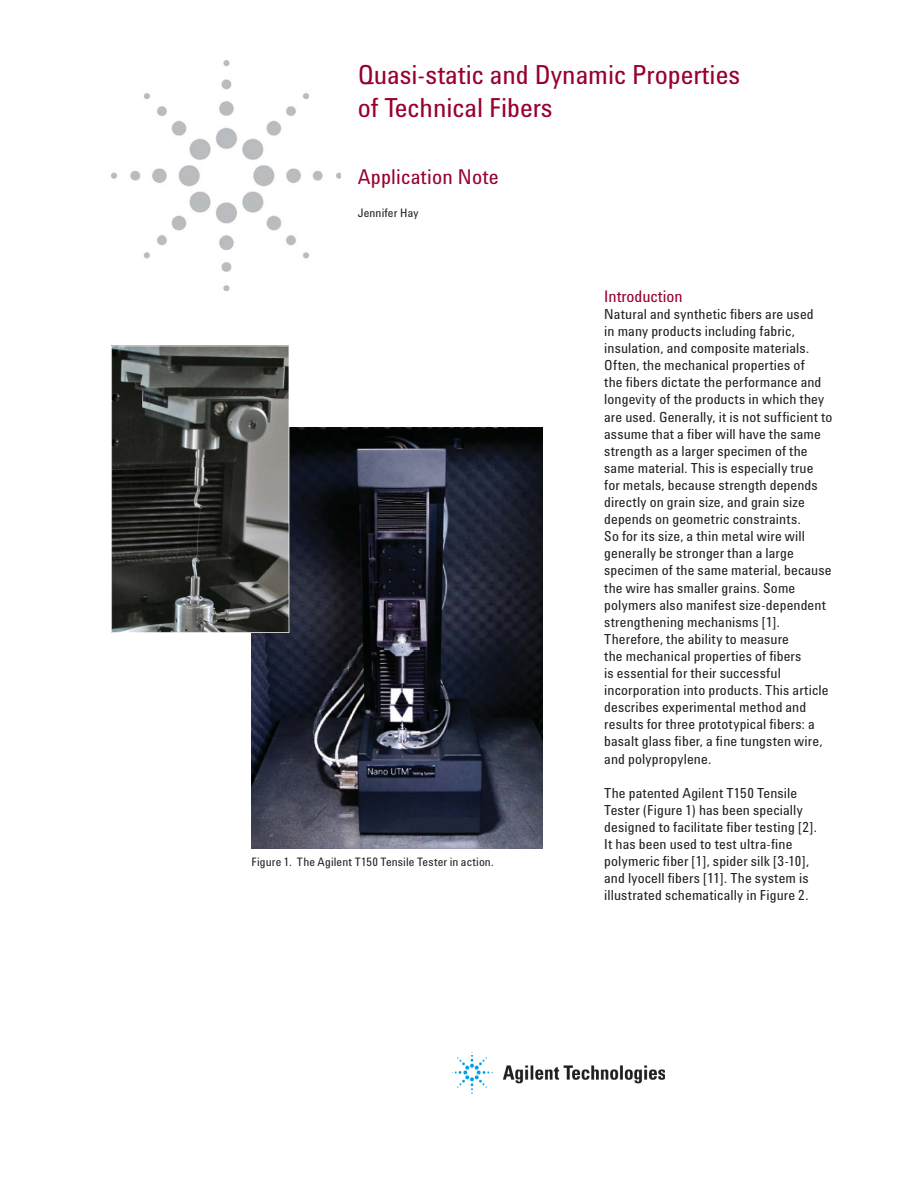
<style>
.page{position:relative;width:918px;height:1188px;background:#fff}
.page>*{position:absolute;margin:0;border:0;box-sizing:border-box;transform-origin:0 0}
.t1{font:27px/32.4px "Agilent Cond";color:#98002e}
.t2{font:21px "Agilent Cond";letter-spacing:.01em;color:#98002e}
.t3{font:16.5px "Agilent Cond";color:#98002e}
.t4{font:14.25px/17.1px "Agilent Cond";letter-spacing:.01em;color:#231f20}
.t5{font:12px "Agilent Cond";letter-spacing:.01em;color:#231f20}
</style>
<div class="page">
<img style="left:111px;top:61px;width:230px;height:230px">
<img style="left:452px;top:1052px;width:213px;height:41px">
<img style="left:252px;top:428px;width:291px;height:421px">
<svg style="left:111px;top:346px;width:178px;height:287px;background:#464844"></svg>
<h1 class="t1" style="left:358px;top:62px;width:384px">Quasi-static and Dynamic Properties of Technical Fibers</h1>
<h2 class="t2" style="left:358px;top:169px;width:143px">Application Note</h2>
<p class="t5" style="left:358px;top:208px;width:62px">Jennifer Hay</p>
<p class="t5" style="left:252px;top:857px;width:244px">Figure 1. The Agilent T150 Tensile Tester in action.</p>
<p class="t3" style="left:604px;top:290px;width:80px">Introduction</p>
<p class="t4" style="left:604px;top:307px;width:230px">Natural and synthetic fibers are used<br>in many products including fabric, insulation, and composite materials.<br>Often, the mechanical properties of<br>the fibers dictate the performance and longevity of the products in which they are used. Generally, it is not sufficient to assume that a fiber will have the same strength as a larger specimen of the same material. This is especially true for metals, because strength depends directly on grain size, and grain size depends on geometric constraints.<br>So for its size, a thin metal wire will generally be stronger than a large specimen of the same material, because the wire has smaller grains. Some polymers also manifest size-dependent strengthening mechanisms [1].<br>Therefore, the ability to measure<br>the mechanical properties of fibers<br>is essential for their successful incorporation into products. This article describes experimental method and results for three prototypical fibers: a basalt glass fiber, a fine tungsten wire, and polypropylene.</p>
<p class="t4" style="left:604px;top:786px;width:214px">The patented Agilent T150 Tensile Tester (Figure 1) has been specially designed to facilitate fiber testing [2].<br>It has been used to test ultra-fine polymeric fiber [1], spider silk [3-10], and lyocell fibers [11]. The system is illustrated schematically in Figure 2.</p>
</div>
